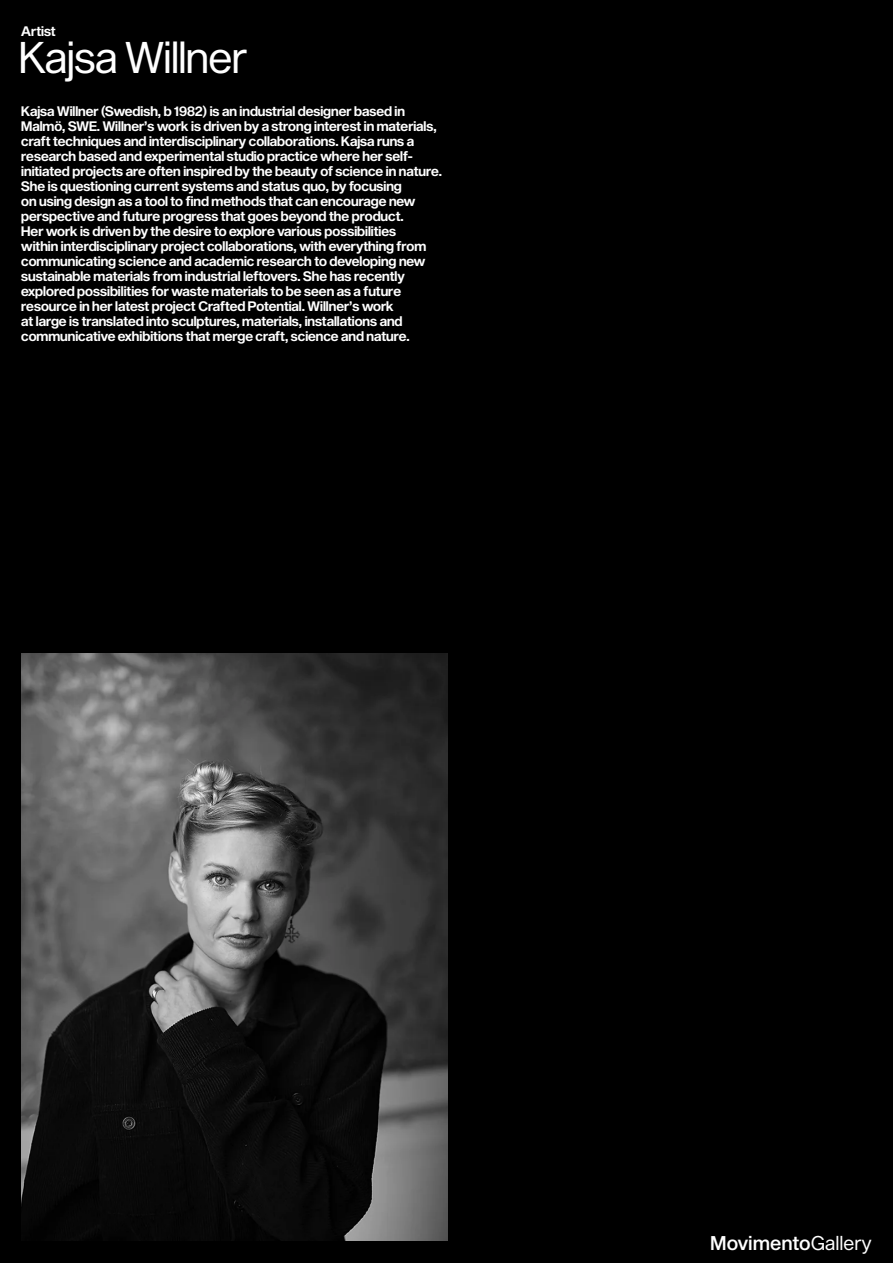
<style>
.page{position:relative;width:893px;height:1263px;background:#000}
.page>*{position:absolute;margin:0;border:0;box-sizing:border-box;transform-origin:0 0}
.t1{font:43.5px "Sequel Sans Book Disp";color:#fff}
.t2{font:19.5px "Sequel Sans Medium Head";color:#fff}
.t3{font:13.5px/15px "Sequel Sans Semi Bold Disp";color:#fff}
.s1{font-family:"Sequel Sans Book Head"}
</style>
<div class="page">
<img style="left:21px;top:653px;width:426px;height:588px">
<p class="t3" style="left:21px;top:24px;width:36px">Artist</p>
<h1 class="t1" style="left:19px;top:27px;width:229px">Kajsa Willner</h1>
<p class="t3" style="left:21px;top:104px;width:422px">Kajsa Willner (Swedish, b 1982) is an industrial designer based in Malmö, SWE. Willner’s work is driven by a strong interest in materials, craft techniques and interdisciplinary collaborations. Kajsa runs a research based and experimental studio practice where her self&shy;initiated projects are often inspired by the beauty of science in nature.<br>She is questioning current systems and status quo, by focusing<br>on using design as a tool to find methods that can encourage new perspective and future progress that goes beyond the product.<br>Her work is driven by the desire to explore various possibilities<br>within interdisciplinary project collaborations, with everything from communicating science and academic research to developing new sustainable materials from industrial leftovers. She has recently explored possibilities for waste materials to be seen as a future resource in her latest project Crafted Potential. Willner’s work<br>at large is translated into sculptures, materials, installations and communicative exhibitions that merge craft, science and nature.</p>
<h2 class="t2" style="left:710px;top:1229px;width:163px">Movimento<span class="s1">Gallery</span></h2>
</div>
